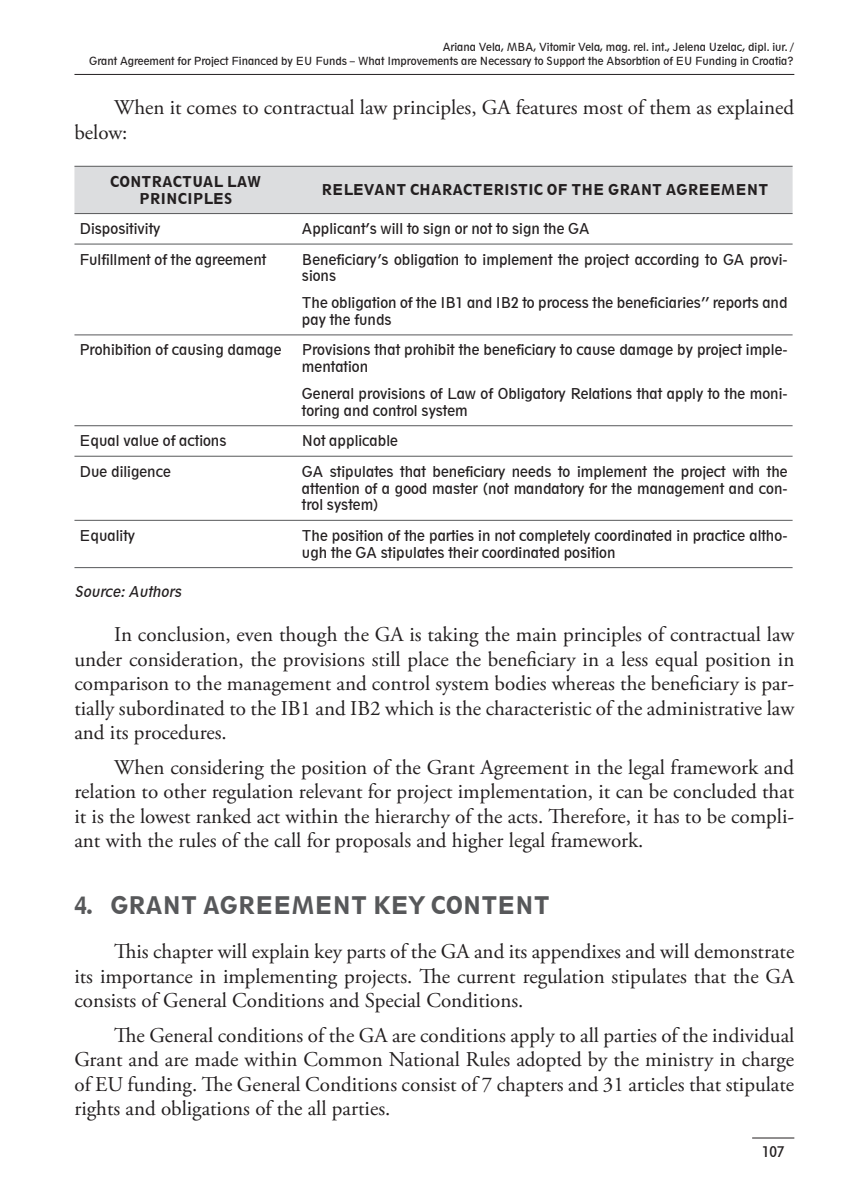
<style>
.page{position:relative;width:844px;height:1191px;background:#fff}
.page>*{position:absolute;margin:0;border:0;box-sizing:border-box;transform-origin:0 0}
.t1{font:800 condensed 22.75px "Geometric 212 BT";letter-spacing:-.01em;color:#57585a}
.t2{font:21px/24.5px "Adobe Garamond Pro";color:#231f20;text-align:justify}
.t3{font:condensed 14px/16.8px "Geometric 212 BT";color:#231f20}
.t4{font:800 condensed 14px/16.8px "Geometric 212 BT";color:#231f20;text-align:center}
.t5{font:italic condensed 14px "Geometric 212 BT";color:#231f20}
.t6{font:condensed 10.5px/14px "Geometric 212 BT";color:#231f20;text-align:right}
</style>
<div class="page">
<hr style="left:74px;top:74px;width:720px;height:1px;background:#231f20">
<hr style="left:752px;top:1137px;width:42px;height:1px;background:#231f20">
<div style="left:74px;top:167px;width:718px;height:46px;background:#dcdddf"></div>
<hr style="left:74px;top:166px;width:223px;height:1px;background:#57585a">
<hr style="left:297px;top:166px;width:495px;height:1px;background:#57585a">
<hr style="left:74px;top:213px;width:223px;height:1px;background:#57585a">
<hr style="left:297px;top:213px;width:495px;height:1px;background:#57585a">
<hr style="left:74px;top:244px;width:223px;height:1px;background:#57585a">
<hr style="left:297px;top:244px;width:495px;height:1px;background:#57585a">
<hr style="left:74px;top:334px;width:223px;height:1px;background:#57585a">
<hr style="left:297px;top:334px;width:495px;height:1px;background:#57585a">
<hr style="left:74px;top:425px;width:223px;height:1px;background:#57585a">
<hr style="left:297px;top:425px;width:495px;height:1px;background:#57585a">
<hr style="left:74px;top:456px;width:223px;height:1px;background:#57585a">
<hr style="left:297px;top:456px;width:495px;height:1px;background:#57585a">
<hr style="left:74px;top:520px;width:223px;height:1px;background:#57585a">
<hr style="left:297px;top:520px;width:495px;height:1px;background:#57585a">
<hr style="left:74px;top:567px;width:223px;height:1px;background:#57585a">
<hr style="left:297px;top:567px;width:495px;height:1px;background:#57585a">
<p class="t6" style="left:89px;top:40px;width:705px">Ariana Vela, MBA, Vitomir Vela, mag. rel. int., Jelena Uzelac, dipl. iur. /<br>Grant Agreement for Project Financed by EU Funds – What Improvements are Necessary to Support the Absorbtion of EU Funding in Croatia?</p>
<p class="t2" style="left:74px;top:96px;width:721px;text-indent:40px">When it comes to contractual law principles, GA features most of them as explained below:</p>
<p class="t4" style="left:110px;top:173px;width:153px">CONTRACTUAL LAW<br>PRINCIPLES</p>
<p class="t4" style="left:321px;top:181px;width:448px">RELEVANT CHARACTERISTIC OF THE GRANT AGREEMENT</p>
<p class="t3" style="left:79px;top:220px;width:82px">Dispositivity</p>
<p class="t3" style="left:302px;top:220px;width:289px">Applicant’s will to sign or not to sign the GA</p>
<p class="t3" style="left:79px;top:251px;width:188px">Fulfillment of the agreement</p>
<p class="t3" style="left:302px;top:251px;width:487px">Beneficiary’s obligation to implement the project according to GA provi&shy;sions</p>
<p class="t3" style="left:302px;top:294px;width:487px">The obligation of the IB1 and IB2 to process the beneficiaries’’ reports and pay the funds</p>
<p class="t3" style="left:79px;top:342px;width:203px">Prohibition of causing damage</p>
<p class="t3" style="left:302px;top:342px;width:487px">Provisions that prohibit the beneficiary to cause damage by project imple&shy;mentation</p>
<p class="t3" style="left:302px;top:385px;width:487px">General provisions of Law of Obligatory Relations that apply to the moni&shy;toring and control system</p>
<p class="t3" style="left:79px;top:432px;width:148px">Equal value of actions</p>
<p class="t3" style="left:302px;top:432px;width:98px">Not applicable</p>
<p class="t3" style="left:79px;top:463px;width:93px">Due diligence</p>
<p class="t3" style="left:302px;top:463px;width:487px;text-align:justify">GA stipulates that beneficiary needs to implement the project with the attention of a good master (not mandatory for the management and con&shy;trol system)</p>
<p class="t3" style="left:79px;top:527px;width:57px">Equality</p>
<p class="t3" style="left:302px;top:527px;width:487px">The position of the parties in not completely coordinated in practice altho&shy;ugh the GA stipulates their coordinated position</p>
<p class="t5" style="left:74px;top:582px;width:111px">Source: Authors</p>
<p class="t2" style="left:74px;top:623px;width:721px;text-indent:40px">In conclusion, even though the GA is taking the main principles of contractual law under consideration, the provisions still place the beneficiary in a less equal position in comparison to the management and control system bodies whereas the beneficiary is par&shy;tially subordinated to the IB1 and IB2 which is the characteristic of the administrative law and its procedures.</p>
<p class="t2" style="left:74px;top:755px;width:721px;text-indent:40px">When considering the position of the Grant Agreement in the legal framework and relation to other regulation relevant for project implementation, it can be concluded that it is the lowest ranked act within the hierarchy of the acts. Therefore, it has to be compli&shy;ant with the rules of the call for proposals and higher legal framework.</p>
<p class="t1" style="left:74px;top:891px;width:476px">4. GRANT AGREEMENT KEY CONTENT</p>
<p class="t2" style="left:74px;top:940px;width:721px;text-indent:40px">This chapter will explain key parts of the GA and its appendixes and will demonstrate its importance in implementing projects. The current regulation stipulates that the GA consists of General Conditions and Special Conditions.</p>
<p class="t2" style="left:74px;top:1023px;width:721px;text-indent:40px">The General conditions of the GA are conditions apply to all parties of the individual Grant and are made within Common National Rules adopted by the ministry in charge of EU funding. The General Conditions consist of 7 chapters and 31 articles that stipulate rights and obligations of the all parties.</p>
<p class="t3" style="left:761px;top:1142px;width:24px">107</p>
</div>
